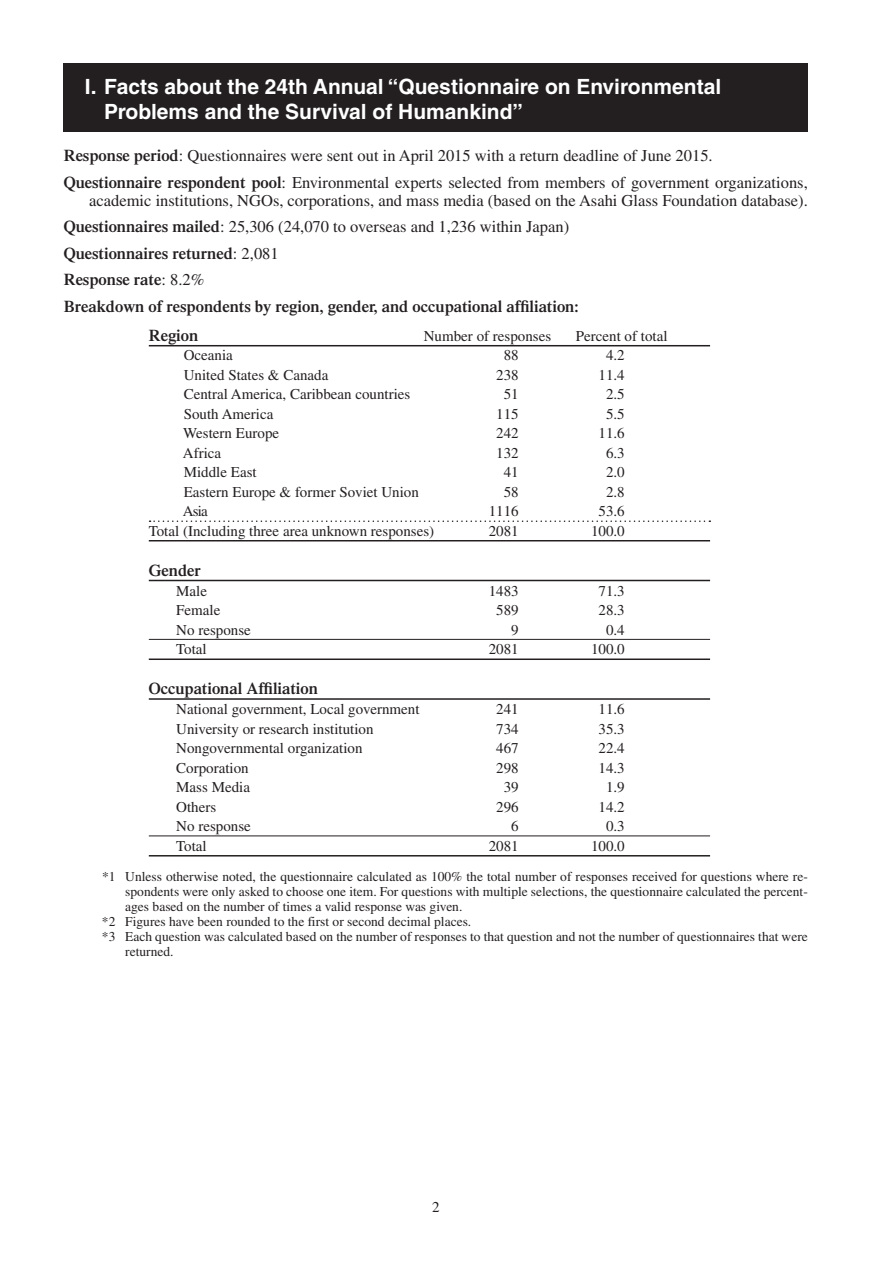
<style>
.page{position:relative;width:893px;height:1263px;background:#fff}
.page>*{position:absolute;margin:0;border:0;box-sizing:border-box;transform-origin:0 0}
.t1{font:700 21px/24.8px "Helvetica LT Std";color:#fff}
.t2{font:16.5px/26.5px "Times LT Std";color:#231f20}
.t3{font:600 16.5px "Times LT Std";color:#231f20}
.t4{font:15px "Times LT Std";color:#231f20}
.t5{font:13.5px "Times LT Std";color:#231f20}
.s1{font-weight:600}
</style>
<div class="page">
<div style="left:64px;top:64px;width:744px;height:68px;background:#231f20"></div>
<hr style="left:149px;top:345px;width:561px;height:1px;background:#231f20">
<svg style="left:150px;top:520px;width:560px;height:2px"></svg>
<hr style="left:149px;top:540px;width:561px;height:1px;background:#231f20">
<hr style="left:149px;top:580px;width:561px;height:1px;background:#231f20">
<hr style="left:149px;top:639px;width:561px;height:1px;background:#231f20">
<hr style="left:149px;top:658px;width:561px;height:2px;background:#231f20">
<hr style="left:149px;top:698px;width:561px;height:2px;background:#231f20">
<hr style="left:149px;top:835px;width:561px;height:1px;background:#231f20">
<hr style="left:149px;top:855px;width:561px;height:1px;background:#231f20">
<h1 class="t1" style="left:104px;top:74px;width:618px;text-indent:-19px">I. Facts about the 24th Annual “Questionnaire on Environmental<br>Problems and the Survival of Humankind”</h1>
<p class="t2" style="left:64px;top:143px;width:746px"><span class="s1">Response period</span>: Questionnaires were sent out in April 2015 with a return deadline of June 2015.<br><span class="s1">Questionnaire respondent pool</span>: Environmental experts selected from members of government organizations,</p>
<p class="t2" style="left:64px;top:187px;width:746px;text-indent:25px">academic institutions, NGOs, corporations, and mass media (based on the Asahi Glass Foundation database).<br><span class="s1">Questionnaires mailed</span>: 25,306 (24,070 to overseas and 1,236 within Japan)<br><span class="s1">Questionnaires returned</span>: 2,081<br><span class="s1">Response rate</span>: 8.2%<br><span class="s1">Breakdown of respondents by region, gender, and occupational affiliation:</span></p>
<p class="t3" style="left:149px;top:325px;width:51px">Region</p>
<p class="t4" style="left:424px;top:327px;width:129px">Number of responses</p>
<p class="t4" style="left:576px;top:327px;width:93px">Percent of total</p>
<p class="t4" style="left:184px;top:347px;width:51px">Oceania</p>
<p class="t4" style="left:504px;top:347px;width:16px">88</p>
<p class="t4" style="left:606px;top:347px;width:20px">4.2</p>
<p class="t4" style="left:184px;top:366px;width:146px">United States &amp; Canada</p>
<p class="t4" style="left:496px;top:366px;width:24px">238</p>
<p class="t4" style="left:598px;top:366px;width:28px">11.4</p>
<p class="t4" style="left:184px;top:386px;width:228px">Central America, Caribbean countries</p>
<p class="t4" style="left:504px;top:386px;width:16px">51</p>
<p class="t4" style="left:606px;top:386px;width:20px">2.5</p>
<p class="t4" style="left:184px;top:405px;width:91px">South America</p>
<p class="t4" style="left:496px;top:405px;width:24px">115</p>
<p class="t4" style="left:606px;top:405px;width:20px">5.5</p>
<p class="t4" style="left:183px;top:425px;width:97px">Western Europe</p>
<p class="t4" style="left:496px;top:425px;width:24px">242</p>
<p class="t4" style="left:598px;top:425px;width:28px">11.6</p>
<p class="t4" style="left:183px;top:444px;width:40px">Africa</p>
<p class="t4" style="left:496px;top:444px;width:24px">132</p>
<p class="t4" style="left:606px;top:444px;width:20px">6.3</p>
<p class="t4" style="left:184px;top:464px;width:74px">Middle East</p>
<p class="t4" style="left:504px;top:464px;width:16px">41</p>
<p class="t4" style="left:606px;top:464px;width:20px">2.0</p>
<p class="t4" style="left:184px;top:483px;width:237px">Eastern Europe &amp; former Soviet Union</p>
<p class="t4" style="left:504px;top:483px;width:16px">58</p>
<p class="t4" style="left:606px;top:483px;width:20px">2.8</p>
<p class="t4" style="left:183px;top:503px;width:26px">Asia</p>
<p class="t4" style="left:489px;top:503px;width:31px">1116</p>
<p class="t4" style="left:598px;top:503px;width:28px">53.6</p>
<p class="t4" style="left:149px;top:522px;width:287px">Total (Including three area unknown responses)</p>
<p class="t4" style="left:489px;top:522px;width:31px">2081</p>
<p class="t4" style="left:591px;top:522px;width:35px">100.0</p>
<p class="t3" style="left:149px;top:560px;width:54px">Gender</p>
<p class="t4" style="left:176px;top:582px;width:32px">Male</p>
<p class="t4" style="left:489px;top:582px;width:31px">1483</p>
<p class="t4" style="left:598px;top:582px;width:28px">71.3</p>
<p class="t4" style="left:176px;top:602px;width:46px">Female</p>
<p class="t4" style="left:496px;top:602px;width:24px">589</p>
<p class="t4" style="left:598px;top:602px;width:28px">28.3</p>
<p class="t4" style="left:176px;top:621px;width:76px">No response</p>
<p class="t4" style="left:511px;top:621px;width:9px">9</p>
<p class="t4" style="left:606px;top:621px;width:20px">0.4</p>
<p class="t4" style="left:176px;top:641px;width:32px">Total</p>
<p class="t4" style="left:489px;top:641px;width:31px">2081</p>
<p class="t4" style="left:591px;top:641px;width:35px">100.0</p>
<p class="t3" style="left:149px;top:679px;width:171px">Occupational Affiliation</p>
<p class="t4" style="left:176px;top:701px;width:245px">National government, Local government</p>
<p class="t4" style="left:496px;top:701px;width:24px">241</p>
<p class="t4" style="left:598px;top:701px;width:28px">11.6</p>
<p class="t4" style="left:176px;top:720px;width:199px">University or research institution</p>
<p class="t4" style="left:496px;top:720px;width:24px">734</p>
<p class="t4" style="left:598px;top:720px;width:28px">35.3</p>
<p class="t4" style="left:176px;top:740px;width:188px">Nongovernmental organization</p>
<p class="t4" style="left:496px;top:740px;width:24px">467</p>
<p class="t4" style="left:598px;top:740px;width:28px">22.4</p>
<p class="t4" style="left:176px;top:759px;width:74px">Corporation</p>
<p class="t4" style="left:496px;top:759px;width:24px">298</p>
<p class="t4" style="left:598px;top:759px;width:28px">14.3</p>
<p class="t4" style="left:176px;top:779px;width:75px">Mass Media</p>
<p class="t4" style="left:504px;top:779px;width:16px">39</p>
<p class="t4" style="left:606px;top:779px;width:20px">1.9</p>
<p class="t4" style="left:176px;top:798px;width:41px">Others</p>
<p class="t4" style="left:496px;top:798px;width:24px">296</p>
<p class="t4" style="left:598px;top:798px;width:28px">14.2</p>
<p class="t4" style="left:176px;top:818px;width:76px">No response</p>
<p class="t4" style="left:511px;top:818px;width:9px">6</p>
<p class="t4" style="left:606px;top:818px;width:20px">0.3</p>
<p class="t4" style="left:176px;top:837px;width:32px">Total</p>
<p class="t4" style="left:489px;top:837px;width:31px">2081</p>
<p class="t4" style="left:591px;top:837px;width:35px">100.0</p>
<p class="t5" style="left:102px;top:869px;width:707px">*1 Unless otherwise noted, the questionnaire calculated as 100% the total number of responses received for questions where re-</p>
<p class="t5" style="left:125px;top:884px;width:684px">spondents were only asked to choose one item. For questions with multiple selections, the questionnaire calculated the percent-</p>
<p class="t5" style="left:125px;top:899px;width:339px">ages based on the number of times a valid response was given.</p>
<p class="t5" style="left:102px;top:914px;width:371px">*2 Figures have been rounded to the first or second decimal places.</p>
<p class="t5" style="left:102px;top:929px;width:707px">*3 Each question was calculated based on the number of responses to that question and not the number of questionnaires that were</p>
<p class="t5" style="left:125px;top:944px;width:50px">returned.</p>
<p class="t4" style="left:432px;top:1198px;width:9px">2</p>
</div>
